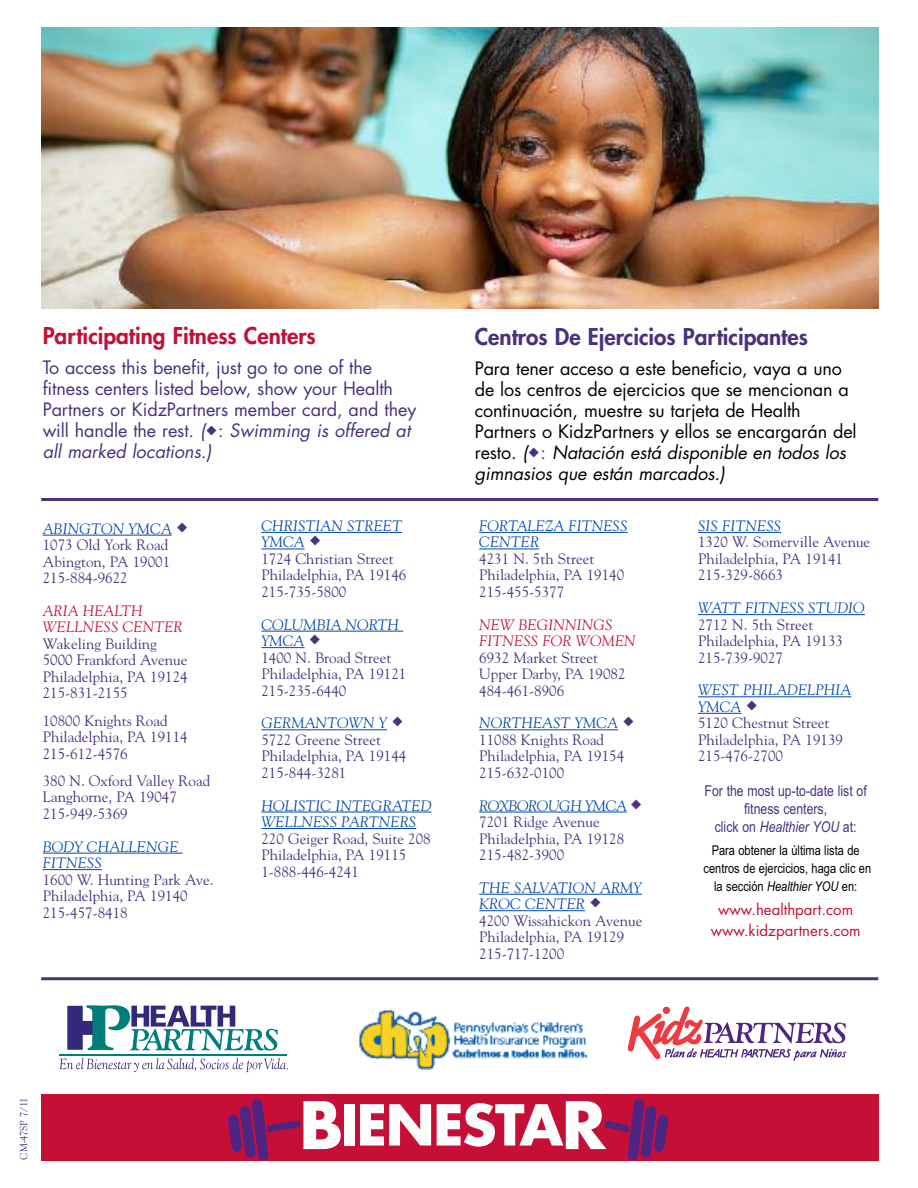
<style>
.page{position:relative;width:918px;height:1188px;background:#fff}
.page>*{position:absolute;margin:0;border:0;box-sizing:border-box;transform-origin:0 0}
.t1{font:800 22.5px "Futura Std";color:#49317c}
.t2{font:800 22.5px "Futura Std";color:#c50f36}
.t3{font:18px/21px "Futura Std";letter-spacing:-.005em;color:#000}
.t4{font:18px/21px "Futura Std";letter-spacing:-.005em;color:#49317c}
.t5{font:15px/16.5px "Goudy Std";color:#49317c}
.t6{font:italic 15px/16.5px "Goudy Std";color:#0048aa}
.t7{font:15px/18px "Arial Narrow";color:#49317c;text-align:center}
.t8{font:italic 15px/16.5px "Goudy Std";color:#c50f36}
.t9{font:15px/20.2px "Futura Std";color:#c50f36;text-align:center}
.t10{font:italic 15px "Goudy Std";letter-spacing:-.035em;color:#0048aa}
.t11{font:13.5px/18px "Arial Narrow";color:#000;text-align:center}
.t12{font:10.5px "Goudy Old Style T";color:#49317c}
.s1{font-style:italic}
.s2{color:#49317c}
</style>
<div class="page">
<svg style="left:67px;top:1005px;width:211px;height:46px"></svg>
<hr style="left:60px;top:1054px;width:227px;height:1px;background:#007e7a">
<svg style="left:59px;top:1058px;width:229px;height:14px"></svg>
<hr style="left:43px;top:535px;width:129px;height:1px;background:#0048aa">
<hr style="left:43px;top:853px;width:140px;height:1px;background:#0048aa">
<hr style="left:43px;top:869px;width:59px;height:1px;background:#0048aa">
<hr style="left:261px;top:532px;width:141px;height:1px;background:#0048aa">
<hr style="left:261px;top:549px;width:44px;height:1px;background:#0048aa">
<hr style="left:261px;top:631px;width:142px;height:1px;background:#0048aa">
<hr style="left:261px;top:647px;width:43px;height:1px;background:#0048aa">
<hr style="left:261px;top:729px;width:126px;height:1px;background:#0048aa">
<hr style="left:261px;top:812px;width:141px;height:1px;background:#0048aa">
<svg style="left:402px;top:812px;width:30px;height:1px"></svg>
<hr style="left:261px;top:828px;width:155px;height:1px;background:#0048aa">
<img style="left:359px;top:1009px;width:228px;height:61px">
<svg style="left:628px;top:1007px;width:218px;height:54px"></svg>
<hr style="left:479px;top:532px;width:149px;height:1px;background:#0048aa">
<hr style="left:479px;top:549px;width:60px;height:1px;background:#0048aa">
<hr style="left:479px;top:729px;width:139px;height:1px;background:#0048aa">
<hr style="left:479px;top:812px;width:148px;height:1px;background:#0048aa">
<hr style="left:479px;top:894px;width:163px;height:1px;background:#0048aa">
<hr style="left:479px;top:910px;width:106px;height:1px;background:#0048aa">
<img style="left:41px;top:27px;width:837px;height:282px">
<hr style="left:41px;top:498px;width:837px;height:3px;background:#49317c">
<div style="left:41px;top:1095px;width:837px;height:66px;background:#c50f36"></div>
<svg style="left:228px;top:1100px;width:113px;height:60px"></svg>
<div style="left:344px;top:1104px;width:11px;height:42px;background:#fff"></div>
<svg style="left:360px;top:1104px;width:71px;height:42px"></svg>
<svg style="left:437px;top:1100px;width:231px;height:60px"></svg>
<hr style="left:41px;top:977px;width:837px;height:3px;background:#49317c">
<hr style="left:698px;top:532px;width:83px;height:1px;background:#0048aa">
<hr style="left:698px;top:614px;width:167px;height:1px;background:#0048aa">
<hr style="left:698px;top:696px;width:153px;height:1px;background:#0048aa">
<hr style="left:698px;top:713px;width:43px;height:1px;background:#0048aa">
<h1 class="t2" style="left:43px;top:325px;width:275px">Participating Fitness Centers</h1>
<p class="t4" style="left:43px;top:358px;width:375px">To access this benefit, just go to one of the fitness centers listed below, show your Health Partners or KidzPartners member card, and they will handle the rest. <span class="s1">(</span> : <span class="s1">Swimming is offered at all marked locations.)</span></p>
<p class="t6" style="left:43px;top:520px;width:131px">ABINGTON YMCA</p>
<p class="t5" style="left:43px;top:537px;width:129px">1073 Old York Road<br>Abington, PA 19001<br>215-884-9622</p>
<p class="t8" style="left:43px;top:602px;width:141px">ARIA HEALTH<br>WELLNESS CENTER</p>
<p class="t5" style="left:43px;top:635px;width:147px">Wakeling Building<br>5000 Frankford Avenue<br>Philadelphia, PA 19124<br>215-831-2155</p>
<p class="t5" style="left:43px;top:712px;width:147px">10800 Knights Road<br>Philadelphia, PA 19114<br>215-612-4576</p>
<p class="t5" style="left:43px;top:773px;width:169px">380 N. Oxford Valley Road<br>Langhorne, PA 19047<br>215-949-5369</p>
<p class="t6" style="left:43px;top:838px;width:137px">BODY CHALLENGE<br>FITNESS</p>
<p class="t5" style="left:43px;top:871px;width:172px">1600 W. Hunting Park Ave.<br>Philadelphia, PA 19140<br>215-457-8418</p>
<p class="t6" style="left:261px;top:518px;width:142px">CHRISTIAN STREET<br>YMCA</p>
<p class="t5" style="left:261px;top:551px;width:147px">1724 Christian Street<br>Philadelphia, PA 19146<br>215-735-5800</p>
<p class="t6" style="left:261px;top:616px;width:139px">COLUMBIA NORTH<br>YMCA</p>
<p class="t5" style="left:261px;top:649px;width:147px">1400 N. Broad Street<br>Philadelphia, PA 19121<br>215-235-6440</p>
<p class="t6" style="left:261px;top:715px;width:127px">GERMANTOWN Y</p>
<p class="t5" style="left:261px;top:731px;width:147px">5722 Greene Street<br>Philadelphia, PA 19144<br>215-844-3281</p>
<p class="t6" style="left:261px;top:797px;width:172px">HOLISTIC INTEGRATED<br>WELLNESS PARTNERS</p>
<p class="t5" style="left:261px;top:830px;width:171px">220 Geiger Road, Suite 208<br>Philadelphia, PA 19115<br>1-888-446-4241</p>
<h1 class="t1" style="left:475px;top:326px;width:335px">Centros De Ejercicios Participantes</h1>
<p class="t3" style="left:475px;top:359px;width:383px">Para tener acceso a este beneficio, vaya a uno de los centros de ejercicios que se mencionan a continuación, muestre su tarjeta de Health Partners o KidzPartners y ellos se encargarán del resto. <span class="s1">(</span> <span class="s2">:</span> <span class="s1">Natación está disponible en todos los gimnasios que están marcados.)</span></p>
<p class="t6" style="left:479px;top:518px;width:150px">FORTALEZA FITNESS<br>CENTER</p>
<p class="t5" style="left:479px;top:551px;width:147px">4231 N. 5th Street<br>Philadelphia, PA 19140<br>215-455-5377</p>
<p class="t8" style="left:479px;top:616px;width:158px">NEW BEGINNINGS<br>FITNESS FOR WOMEN</p>
<p class="t5" style="left:479px;top:649px;width:148px">6932 Market Street<br>Upper Darby, PA 19082<br>484-461-8906</p>
<p class="t6" style="left:479px;top:715px;width:140px">NORTHEAST YMCA</p>
<p class="t5" style="left:479px;top:731px;width:147px">11088 Knights Road<br>Philadelphia, PA 19154<br>215-632-0100</p>
<p class="t10" style="left:479px;top:797px;width:149px">ROXBOROUGH YMCA</p>
<p class="t5" style="left:479px;top:814px;width:147px">7201 Ridge Avenue<br>Philadelphia, PA 19128<br>215-482-3900</p>
<p class="t6" style="left:479px;top:879px;width:164px">THE SALVATION ARMY<br>KROC CENTER</p>
<p class="t5" style="left:479px;top:912px;width:165px">4200 Wissahickon Avenue<br>Philadelphia, PA 19129<br>215-717-1200</p>
<p class="t6" style="left:698px;top:518px;width:85px">SIS FITNESS</p>
<p class="t5" style="left:698px;top:534px;width:174px">1320 W. Somerville Avenue<br>Philadelphia, PA 19141<br>215-329-8663</p>
<p class="t6" style="left:698px;top:600px;width:168px">WATT FITNESS STUDIO</p>
<p class="t5" style="left:698px;top:616px;width:147px">2712 N. 5th Street<br>Philadelphia, PA 19133<br>215-739-9027</p>
<p class="t6" style="left:698px;top:682px;width:155px">WEST PHILADELPHIA<br>YMCA</p>
<p class="t5" style="left:698px;top:715px;width:147px">5120 Chestnut Street<br>Philadelphia, PA 19139<br>215-476-2700</p>
<p class="t7" style="left:705px;top:781px;width:164px">For the most up-to-date list of fitness centers,<br>click on <span class="s1">Healthier YOU</span> at:</p>
<p class="t11" style="left:704px;top:841px;width:169px">Para obtener la última lista de centros de ejercicios, haga clic en la sección <span class="s1">Healthier YOU</span> en:</p>
<p class="t9" style="left:711px;top:901px;width:152px">www.healthpart.com www.kidzpartners.com</p>
<p class="t12" style="left:17px;top:1160px;width:64px;rotate:-90deg">CM-47SP 7/11</p>
</div>
